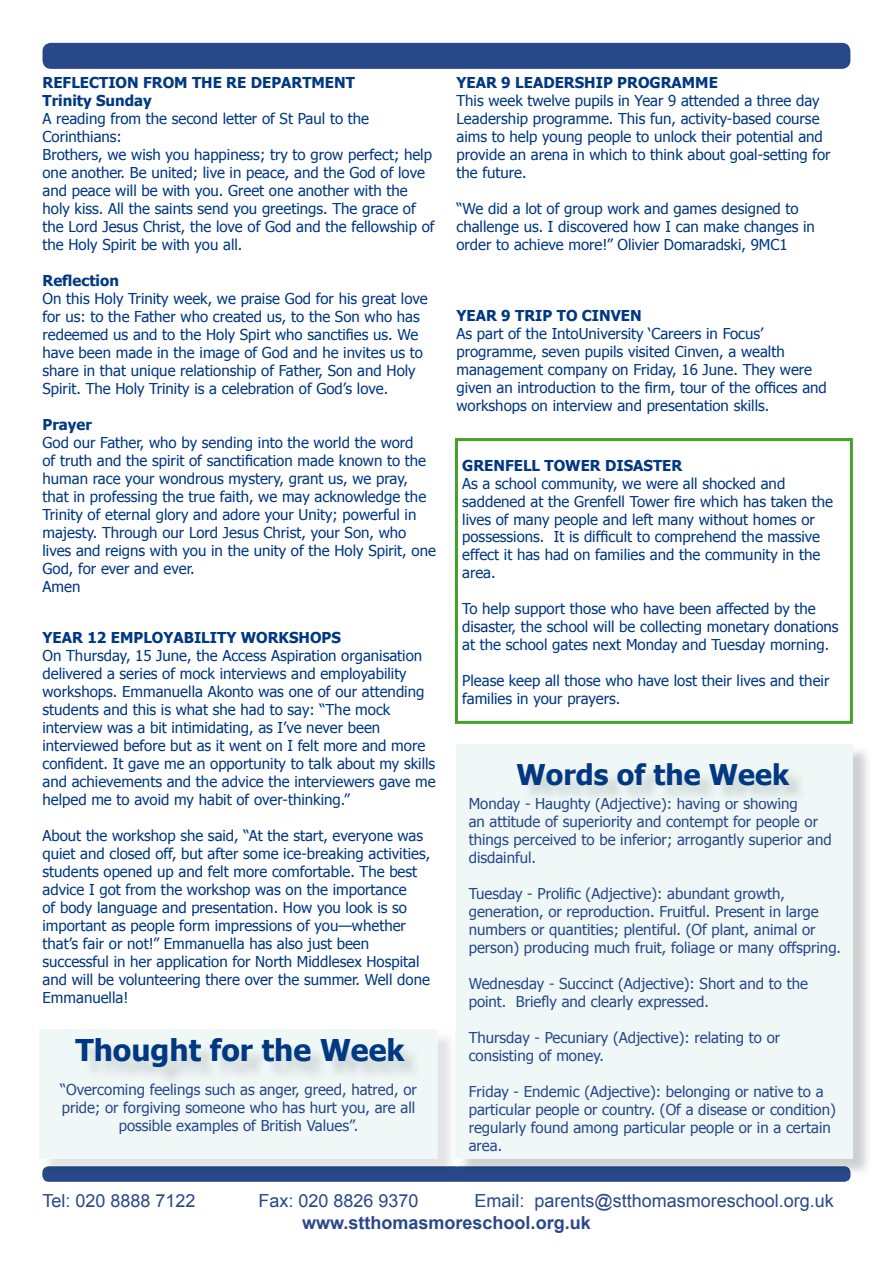
<style>
.page{position:relative;width:893px;height:1263px;background:#fff}
.page>*{position:absolute;margin:0;border:0;box-sizing:border-box;transform-origin:0 0}
.t1{font:700 30px "Tahoma";color:#003882}
.t2{font:700 28.5px "Tahoma";color:#003882}
.t3{font:18px "Arial";color:#29488a}
.t4{font:700 18px "Arial";color:#29488a}
.t5{font:15px/18px "Tahoma";color:#003882}
.t6{font:15px/18px "Tahoma";color:#29488a}
.t7{font:700 15px/18px "Tahoma";color:#003882}
.t8{font:15px "Tahoma";color:#29488b}
.s1{color:#29488a}
.s2{color:#29488b}
.s3{color:#294889}
</style>
<div class="page">
<div style="left:42px;top:1166px;width:808px;height:16px;background:#29488a;border-radius:6px"></div>
<div style="left:42px;top:43px;width:808px;height:26px;background:#29488a;border-radius:9px"></div>
<img style="left:458px;top:747px;width:409px;height:430px">
<img style="left:458px;top:1166px;width:392px;height:11px">
<div style="left:456px;top:744px;width:396px;height:414px;background:#eff8f7"></div>
<img style="left:42px;top:1031px;width:414px;height:135px">
<img style="left:42px;top:1166px;width:414px;height:11px">
<div style="left:39px;top:1029px;width:398px;height:129px;background:#eff8f7"></div>
<svg style="left:455px;top:438px;width:397px;height:286px"></svg>
<p class="t7" style="left:42px;top:75px;width:314px">REFLECTION FROM THE RE DEPARTMENT<br>Trinity Sunday</p>
<p class="t5" style="left:42px;top:111px;width:393px">A reading from the second letter of St Paul to the Corinthians:<br>Brothers, we wish you happiness; try to grow perfect; help one another. Be united; live in peace, and the God of love and peace will be with you. Greet one another with the holy kiss. All the saints send you greetings. The grace of the Lord Jesus Christ, the love of God and the fellowship of the Holy Spirit be with you all.</p>
<p class="t7" style="left:42px;top:273px;width:78px">Reflection</p>
<p class="t5" style="left:42px;top:291px;width:386px">On this Holy Trinity week, we praise God for his great love for us: to the Father who created us, to the Son who has redeemed us and to the Holy Spirt who sanctifies us. We have been made in the image of God and he invites us to share in that unique relationship of Father, Son and Holy Spirit. The Holy Trinity is a celebration of God’s love.</p>
<p class="t7" style="left:42px;top:417px;width:51px">Prayer</p>
<p class="t5" style="left:42px;top:435px;width:395px">God our Father, who by sending into the world the word<br>of truth and the spirit of sanctification made known to the human race your wondrous mystery, grant us, we pray, that in professing the true faith, we may acknowledge the Trinity of eternal glory and adore your Unity; powerful in majesty. Through our Lord Jesus Christ, your Son, who lives and reigns with you in the unity of the Holy Spirit, one God, for ever and ever.<br>Amen</p>
<p class="t7" style="left:42px;top:630px;width:300px">YEAR 12 EMPLOYABILITY WORKSHOPS</p>
<p class="t5" style="left:42px;top:648px;width:394px">On Thursday, 15 June, the Access Aspiration organisation delivered a series of mock interviews and employability workshops. Emmanuella Akonto was one of our attending students and this is what she had to say: “The mock interview was a bit intimidating, as I’ve never been interviewed before but as it went on I felt more and more confident. It gave me an opportunity to talk about my skills and achievements and the advice the interviewers gave me helped me to avoid my habit of over-thinking.”</p>
<p class="t5" style="left:42px;top:828px;width:389px">About the workshop she said, “At the start, everyone was quiet and closed off, but after some ice-breaking activities, students opened up and felt more comfortable. The best advice I got from the workshop was on the importance<br>of body language and presentation. How you look is so important as people form impressions of you—whether that’s fair or not!” Emmanuella has also just been successful in her application for North Middlesex Hospital and will be volunteering there over the summer. Well done Emmanuella!</p>
<h1 class="t1" style="left:75px;top:1038px;width:331px">Thought for the Week</h1>
<p class="t8" style="left:60px;top:1084px;width:358px"><span class="s1">“O</span>vercoming fe<span class="s1">el</span>ings such as anger greed, hatred, or</p>
<p class="t6" style="left:295px;top:1082px;width:6px">,</p>
<p class="t6" style="left:62px;top:1100px;width:355px">pride; or forgiving someone who has hurt you, are all</p>
<p class="t6" style="left:119px;top:1118px;width:241px">possible examples of British Values”.</p>
<p class="t7" style="left:456px;top:75px;width:263px">YEAR 9 LEADERSHIP PROGRAMME</p>
<p class="t5" style="left:456px;top:93px;width:375px">This week twelve pupils in Year 9 attended a three day Leadership programme. This fun, activity-based course aims to help young people to unlock their potential and provide an arena in which to think about goal-setting for the future.</p>
<p class="t5" style="left:456px;top:201px;width:360px">“We did a lot of group work and games designed to challenge us. I discovered how I can make changes in order to achieve more!” Olivier Domaradski, 9MC1</p>
<p class="t7" style="left:456px;top:308px;width:187px">YEAR 9 TRIP TO CINVEN</p>
<p class="t5" style="left:456px;top:326px;width:372px">As part of the IntoUniversity ‘Careers in Focus’ programme, seven pupils visited Cinven, a wealth management company on Friday, 16 June. They were given an introduction to the firm, tour of the offices and workshops on interview and presentation skills.</p>
<p class="t7" style="left:462px;top:457px;width:222px">GRENFELL TOWER DISASTER</p>
<p class="t5" style="left:462px;top:475px;width:372px">As a school community, we were all shocked and saddened at the Grenfell Tower fire which has taken the lives of many people and left many without homes or possessions. It is difficult to comprehend the massive effect it has had on families and the community in the area.</p>
<p class="t5" style="left:462px;top:601px;width:378px">To help support those who have been affected by the disaster, the school will be collecting monetary donations at the school gates next Monday and Tuesday morning.</p>
<p class="t5" style="left:462px;top:673px;width:368px">Please keep all those who have lost their lives and their families in your prayers.</p>
<h2 class="t2" style="left:516px;top:763px;width:274px">Words of the Week</h2>
<p class="t6" style="left:468px;top:796px;width:330px">Mond<span class="s2">ay</span> Haughty <span class="s3">(Ad</span>je<span class="s3">ct</span>ive): havi<span class="s2">ng</span> or show<span class="s3">in</span>g</p>
<p class="t6" style="left:468px;top:796px;width:364px;text-indent:56px">-<br>an attitude of superiority and contempt for people or things perceived to be inferior; arrogantly superior and disdainful.</p>
<p class="t6" style="left:468px;top:886px;width:374px">Tuesday - Prolific (Adjective): abundant growth, generation, or reproduction. Fruitful. Present in large numbers or quantities; plentiful. (Of plant, animal or person) producing much fruit, foliage or many offspring.</p>
<p class="t6" style="left:468px;top:976px;width:341px">Wednesday - Succinct (Adjective): Short and to the point. Briefly and clearly expressed.</p>
<p class="t6" style="left:468px;top:1030px;width:313px">Thursday - Pecuniary (Adjective): relating to or consisting of money.</p>
<p class="t6" style="left:468px;top:1084px;width:368px">Friday - Endemic (Adjective): belonging or native to a particular people or country. (Of a disease or condition) regularly found among particular people or in a certain area.</p>
<p class="t3" style="left:42px;top:1194px;width:155px">Tel: 020 8888 7122</p>
<p class="t3" style="left:258px;top:1194px;width:162px">Fax: 020 8826 9370</p>
<p class="t3" style="left:474px;top:1194px;width:361px">Email: parents@stthomasmoreschool.org.uk</p>
<p class="t4" style="left:302px;top:1216px;width:290px">www.stthomasmoreschool.org.uk</p>
</div>
